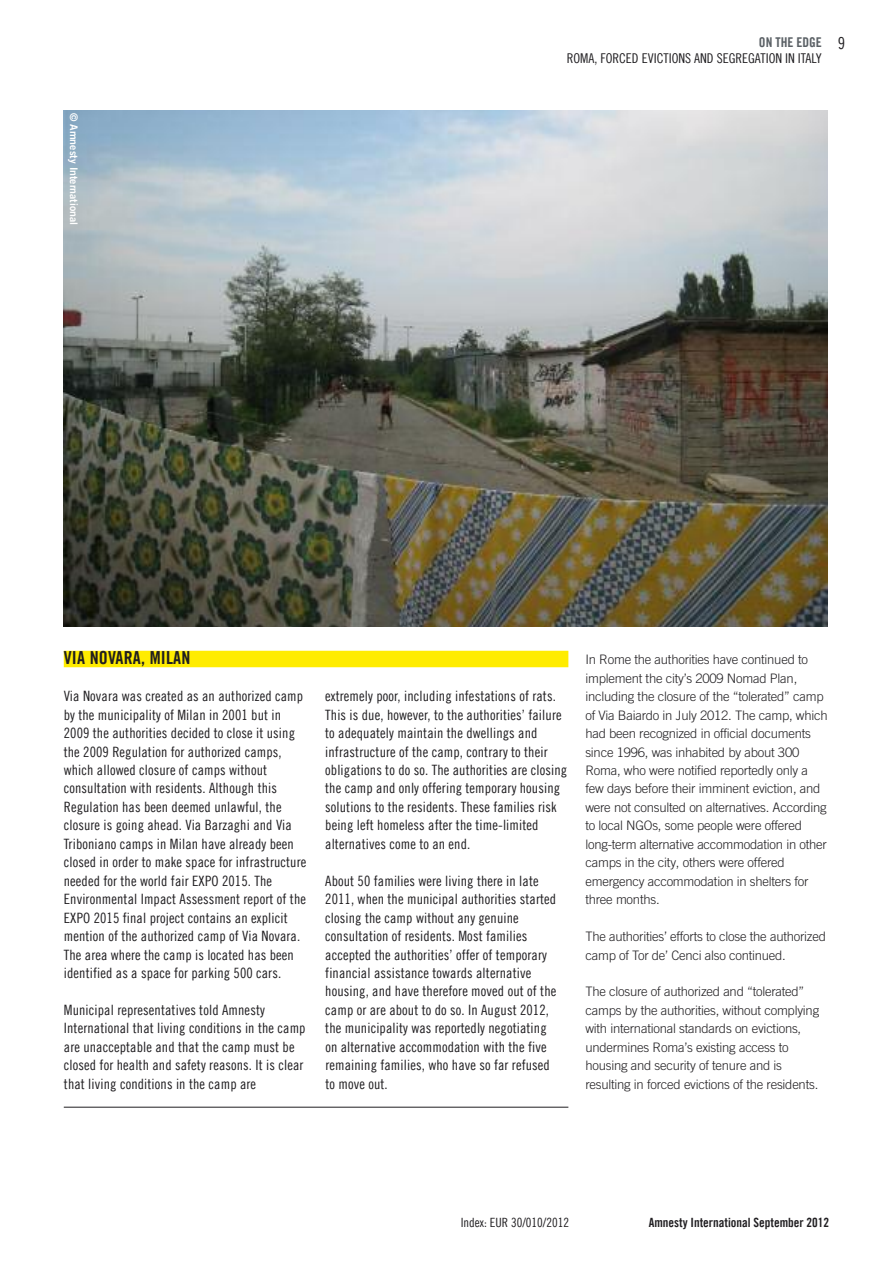
<style>
.page{position:relative;width:893px;height:1263px;background:#fff}
.page>*{position:absolute;margin:0;border:0;box-sizing:border-box;transform-origin:0 0}
.t1{font:18px "Amnesty Trade Gothic Bd Cn 20";letter-spacing:.01em;color:#201e21}
.t2{font:16.5px "Amnesty Trade Gothic Cn 18";color:#201e21}
.t3{font:14.25px/18.5px "Amnesty Trade Gothic Cn 18";letter-spacing:.01em;color:#201e21}
.t4{font:13.5px "Amnesty Trade Gothic Cn 18";color:#201e21}
.t5{font:13.5px "Amnesty Trade Gothic Bd Cn 20";color:#5a6065}
.t6{font:300 13.05px/18.5px "Amnesty Trade Gothic";letter-spacing:-.015em;color:#201e21}
.t7{font:12.75px "Amnesty Trade Gothic Bd Cn 20";color:#201e21}
.t8{font:12.75px "Amnesty Trade Gothic Cn 18";color:#201e21}
.t9{font:10.5px "Amnesty Trade Gothic Bd 2";color:#fff}
</style>
<div class="page">
<div style="left:64px;top:651px;width:504px;height:16px;background:#ffec00"></div>
<hr style="left:64px;top:1107px;width:504px;height:1px;background:#201e21">
<img style="left:64px;top:111px;width:764px;height:515px">
<p class="t9" style="left:80px;top:113px;width:114px;rotate:90deg">© Amnesty International</p>
<p class="t5" style="left:759px;top:34px;width:64px">ON THE EDGE</p>
<p class="t4" style="left:567px;top:50px;width:257px">Roma, foRced evictions and segRegation in italy</p>
<p class="t2" style="left:838px;top:33px;width:9px">9</p>
<p class="t1" style="left:64px;top:647px;width:128px">VIA NOVARA, MILAN</p>
<p class="t3" style="left:64px;top:687px;width:244px">via novara was created as an authorized camp by the municipality of milan in 2001 but in 2009 the authorities decided to close it using the 2009 Regulation for authorized camps, which allowed closure of camps without consultation with residents. although this Regulation has been deemed unlawful, the closure is going ahead. via Barzaghi and via triboniano camps in milan have already been closed in order to make space for infrastructure needed for the world fair eXPo 2015. the environmental impact assessment report of the eXPo 2015 final project contains an explicit mention of the authorized camp of via novara. the area where the camp is located has been identified as a space for parking 500 cars.</p>
<p class="t3" style="left:64px;top:1000px;width:243px">municipal representatives told amnesty international that living conditions in the camp are unacceptable and that the camp must be closed for health and safety reasons. it is clear that living conditions in the camp are</p>
<p class="t3" style="left:325px;top:687px;width:243px">extremely poor, including infestations of rats. this is due, however, to the authorities’ failure to adequately maintain the dwellings and infrastructure of the camp, contrary to their obligations to do so. the authorities are closing the camp and only offering temporary housing solutions to the residents. these families risk being left homeless after the time-limited alternatives come to an end.</p>
<p class="t3" style="left:325px;top:871px;width:233px">about 50 families were living there in late 2011, when the municipal authorities started closing the camp without any genuine consultation of residents. most families accepted the authorities’ offer of temporary financial assistance towards alternative housing, and have therefore moved out of the camp or are about to do so. in august 2012, the municipality was reportedly negotiating on alternative accommodation with the five remaining families, who have so far refused to move out.</p>
<p class="t6" style="left:585px;top:650px;width:244px">In Rome the authorities have continued to implement the city’s 2009 Nomad Plan, including the closure of the “tolerated” camp of Via Baiardo in July 2012. The camp, which had been recognized in official documents since 1996, was inhabited by about 300<br>Roma, who were notified reportedly only a few days before their imminent eviction, and were not consulted on alternatives. According to local NGOs, some people were offered long-term alternative accommodation in other camps in the city, others were offered emergency accommodation in shelters for three months.</p>
<p class="t6" style="left:585px;top:927px;width:242px">The authorities’ efforts to close the authorized camp of Tor de’ Cenci also continued.</p>
<p class="t6" style="left:585px;top:982px;width:235px">The closure of authorized and “tolerated” camps by the authorities, without complying with international standards on evictions, undermines Roma’s existing access to housing and security of tenure and is resulting in forced evictions of the residents.</p>
<p class="t8" style="left:461px;top:1214px;width:110px">index: eUR 30/010/2012</p>
<p class="t7" style="left:649px;top:1214px;width:182px">AMNESTY INTERNATIONAL SEPTEMBER 2012</p>
</div>
